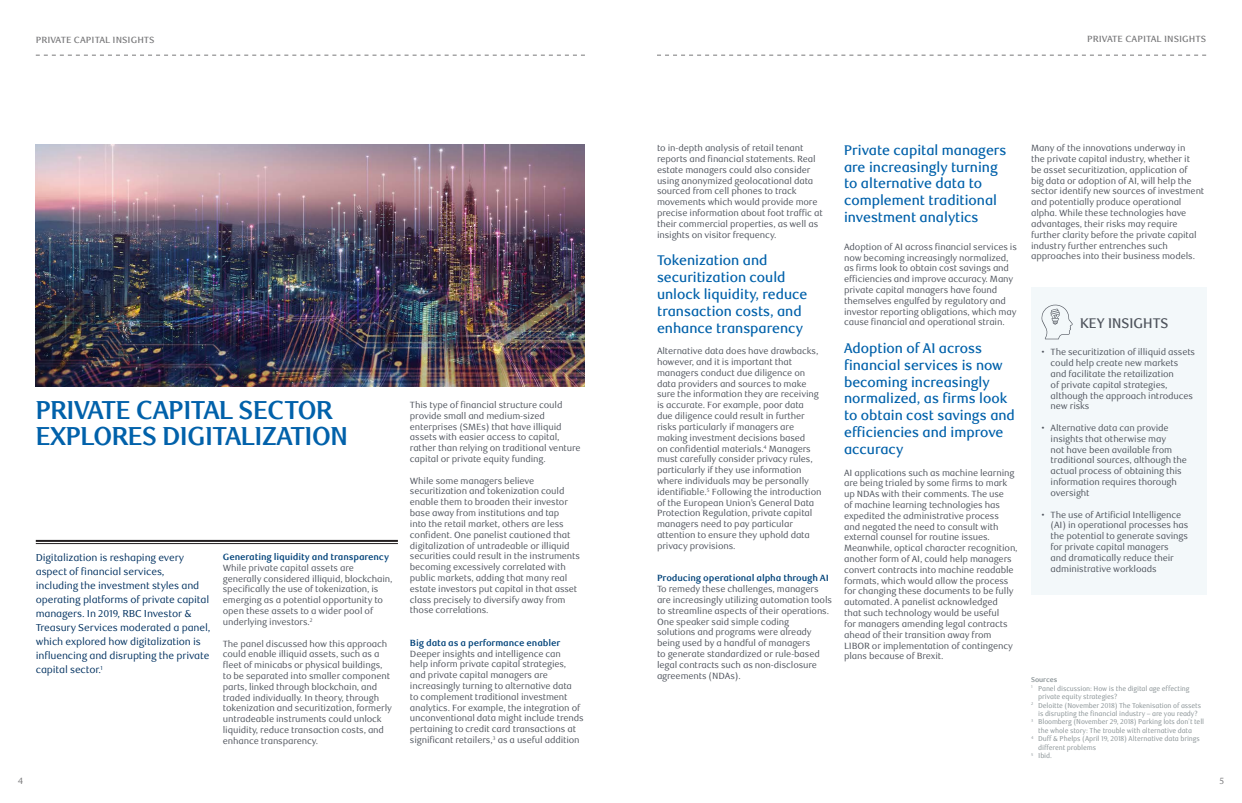
<style>
.page{position:relative;width:1242px;height:803px;background:#fff}
.page>*{position:absolute;margin:0;border:0;box-sizing:border-box;transform-origin:0 0}
.Article_title{font:700 26px/26px "RBC Display";letter-spacing:-.02em;color:#0161aa}
.Pull_Quote{font:500 14px/16.8px "RBC Display";color:#0161aa}
.t1{font:500 14px "RBC Display";color:#4e535c}
.Article_intro_paragr{font:10px/14px "RBC Text";letter-spacing:-.015em;color:#003160}
.Body_copy{font:9px/10.8px "RBC Text";letter-spacing:-.015em;color:#4e535c}
.Content_header{font:700 9px "RBC Text";letter-spacing:-.015em;color:#004279}
.t2{font:500 9px "RBC Text";color:#777779}
.t3{font:9px "RBC Text";color:#777779}
.t4{font:7px/8.4px "RBC Text Cond";letter-spacing:-.015em;color:#899295}
.t5{font:700 7px "RBC Display";letter-spacing:-.015em;color:#899295}
</style>
<div class="page">
<svg style="left:36px;top:55px;width:549px;height:1px"></svg>
<svg style="left:657px;top:55px;width:549px;height:1px"></svg>
<hr style="left:36px;top:539px;width:362px;height:2px;background:#231f20">
<hr style="left:36px;top:543px;width:362px;height:1px;background:#231f20">
<img style="left:36px;top:145px;width:549px;height:241px">
<div style="left:1031px;top:287px;width:175px;height:307px;background:#f3f8fa"></div>
<svg style="left:1041px;top:304px;width:31px;height:35px"></svg>
<p class="t2" style="left:36px;top:35px;width:120px">PRIVATE CAPITAL INSIGHTS</p>
<p class="t2" style="left:1087px;top:34px;width:120px">PRIVATE CAPITAL INSIGHTS</p>
<p class="Article_title" style="left:36px;top:398px;width:313px">PRIVATE CAPITAL SECTOR<br>EXPLORES DIGITALIZATION</p>
<p class="Article_intro_paragr" style="left:36px;top:550px;width:176px">Digitalization is reshaping every aspect of financial services,<br>including the investment styles and operating platforms of private capital managers. In 2019, RBC Investor &amp; Treasury Services moderated a panel, which explored how digitalization is influencing and disrupting the private capital sector.<sup>1</sup></p>
<p class="Content_header" style="left:223px;top:551px;width:168px">Generating liquidity and transparency</p>
<p class="Body_copy" style="left:223px;top:562px;width:171px">While private capital assets are generally considered illiquid, blockchain, specifically the use of tokenization, is emerging as a potential opportunity to open these assets to a wider pool of underlying investors.<sup>2</sup></p>
<p class="Body_copy" style="left:223px;top:638px;width:171px">The panel discussed how this approach could enable illiquid assets, such as a fleet of minicabs or physical buildings, to be separated into smaller component parts, linked through blockchain, and traded individually. In theory, through tokenization and securitization, formerly untradeable instruments could unlock liquidity, reduce transaction costs, and enhance transparency.</p>
<p class="Body_copy" style="left:410px;top:399px;width:172px">This type of financial structure could provide small and medium-sized enterprises (SMEs) that have illiquid assets with easier access to capital, rather than relying on traditional venture capital or private equity funding.</p>
<p class="Body_copy" style="left:410px;top:475px;width:172px">While some managers believe securitization and tokenization could enable them to broaden their investor base away from institutions and tap<br>into the retail market, others are less confident. One panelist cautioned that digitalization of untradeable or illiquid securities could result in the instruments becoming excessively correlated with public markets, adding that many real estate investors put capital in that asset class precisely to diversify away from those correlations.</p>
<p class="Content_header" style="left:410px;top:637px;width:152px">Big data as a performance enabler</p>
<p class="Body_copy" style="left:410px;top:648px;width:175px">Deeper insights and intelligence can<br>help inform private capital strategies, and private capital managers are increasingly turning to alternative data<br>to complement traditional investment analytics. For example, the integration of unconventional data might include trends pertaining to credit card transactions at significant retailers,<sup>3</sup> as a useful addition</p>
<p class="Body_copy" style="left:657px;top:143px;width:167px">to in-depth analysis of retail tenant reports and financial statements. Real estate managers could also consider using anonymized geolocational data sourced from cell phones to track movements which would provide more precise information about foot traffic at their commercial properties, as well as insights on visitor frequency.</p>
<p class="Pull_Quote" style="left:657px;top:252px;width:152px">Tokenization and securitization could unlock liquidity, reduce transaction costs, and enhance transparency</p>
<p class="Body_copy" style="left:657px;top:346px;width:166px">Alternative data does have drawbacks, however, and it is important that managers conduct due diligence on data providers and sources to make sure the information they are receiving is accurate. For example, poor data due diligence could result in further risks particularly if managers are making investment decisions based<br>on confidential materials.<sup>4</sup> Managers must carefully consider privacy rules, particularly if they use information where individuals may be personally identifiable.<sup>5</sup> Following the introduction of the European Union’s General Data Protection Regulation, private capital managers need to pay particular attention to ensure they uphold data privacy provisions.</p>
<p class="Content_header" style="left:657px;top:572px;width:173px">Producing operational alpha through AI</p>
<p class="Body_copy" style="left:657px;top:583px;width:177px">To remedy these challenges, managers are increasingly utilizing automation tools to streamline aspects of their operations.<br>One speaker said simple coding<br>solutions and programs were already being used by a handful of managers<br>to generate standardized or rule-based legal contracts such as non-disclosure agreements (NDAs).</p>
<p class="Pull_Quote" style="left:844px;top:142px;width:164px">Private capital managers are increasingly turning to alternative data to complement traditional investment analytics</p>
<p class="Body_copy" style="left:844px;top:241px;width:174px">Adoption of AI across financial services is now becoming increasingly normalized, as firms look to obtain cost savings and efficiencies and improve accuracy. Many private capital managers have found themselves engulfed by regulatory and investor reporting obligations, which may cause financial and operational strain.</p>
<p class="Pull_Quote" style="left:844px;top:340px;width:172px">Adoption of AI across financial services is now becoming increasingly normalized, as firms look to obtain cost savings and efficiencies and improve accuracy</p>
<p class="Body_copy" style="left:844px;top:467px;width:175px">AI applications such as machine learning are being trialed by some firms to mark up NDAs with their comments. The use<br>of machine learning technologies has expedited the administrative process<br>and negated the need to consult with external counsel for routine issues.<br>Meanwhile, optical character recognition, another form of AI, could help managers convert contracts into machine readable formats, which would allow the process for changing these documents to be fully automated. A panelist acknowledged<br>that such technology would be useful<br>for managers amending legal contracts ahead of their transition away from LIBOR or implementation of contingency plans because of Brexit.</p>
<p class="Body_copy" style="left:1031px;top:143px;width:175px">Many of the innovations underway in<br>the private capital industry, whether it<br>be asset securitization, application of<br>big data or adoption of AI, will help the sector identify new sources of investment and potentially produce operational alpha. While these technologies have advantages, their risks may require further clarity before the private capital industry further entrenches such approaches into their business models.</p>
<p class="t1" style="left:1080px;top:314px;width:90px">KEY INSIGHTS</p>
<p class="Body_copy" style="left:1050px;top:347px;width:146px;text-indent:-9px">• The securitization of illiquid assets could help create new markets and facilitate the retailization<br>of private capital strategies, although the approach introduces new risks</p>
<p class="Body_copy" style="left:1050px;top:422px;width:138px;text-indent:-9px">• Alternative data can provide insights that otherwise may<br>not have been available from traditional sources, although the actual process of obtaining this information requires thorough oversight</p>
<p class="Body_copy" style="left:1050px;top:509px;width:139px;text-indent:-9px">• The use of Artificial Intelligence (AI) in operational processes has the potential to generate savings for private capital managers<br>and dramatically reduce their administrative workloads</p>
<p class="t5" style="left:1031px;top:675px;width:28px">Sources</p>
<p class="t4" style="left:1038px;top:684px;width:153px;text-indent:-7px"><sup>1</sup> Panel discussion: How is the digital age effecting private equity strategies?</p>
<p class="t4" style="left:1031px;top:700px;width:171px;text-align:center"><sup>2</sup> Deloitte (November 2018) The Tokenisation of assets is disrupting the financial industry – are you ready?</p>
<p class="t4" style="left:1038px;top:717px;width:168px;text-indent:-7px"><sup>3</sup> Bloomberg (November 29, 2018) Parking lots don't tell the whole story: The trouble with alternative data</p>
<p class="t4" style="left:1038px;top:734px;width:163px;text-indent:-7px"><sup>4</sup> Duff &amp; Phelps (April 19, 2018) Alternative data brings different problems</p>
<p class="t4" style="left:1031px;top:751px;width:22px"><sup>5</sup> Ibid.</p>
<p class="t3" style="left:18px;top:775px;width:7px">4</p>
<p class="t3" style="left:1219px;top:775px;width:6px">5</p>
</div>
